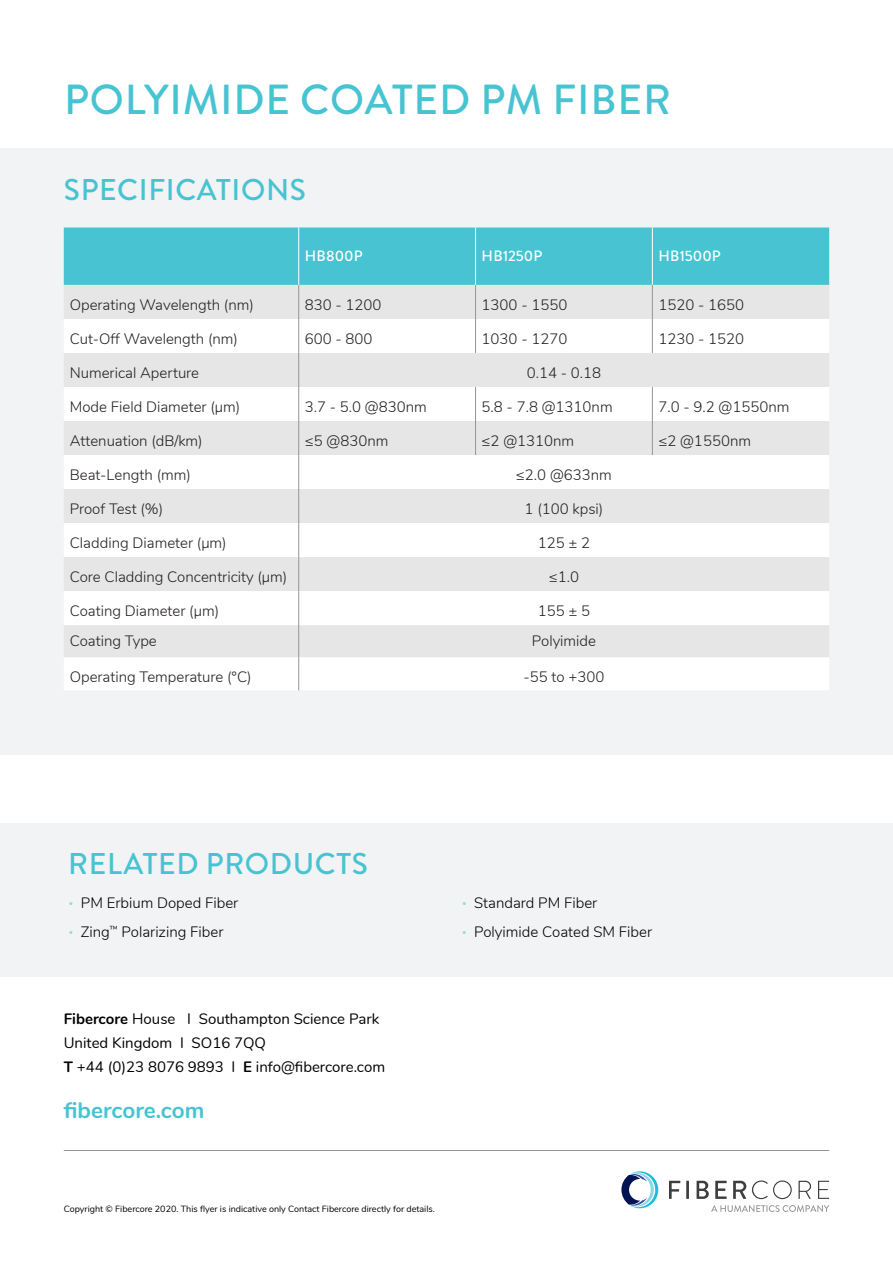
<style>
.page{position:relative;width:893px;height:1263px;background:#fff}
.page>*{position:absolute;margin:0;border:0;box-sizing:border-box;transform-origin:0 0}
.Main_heading{font:500 42px "Brandon Grotesque";letter-spacing:.02em;color:#47c3d2}
.Secondary_heading{font:500 30px "Brandon Grotesque";letter-spacing:.02em;color:#47c3d2}
.t1{font:700 22.5px "Nunito";color:#47c3d2}
.Table_text{font:300 15px "Nunito";color:#231f20}
.t2{font:300 15px "Nunito";color:#000}
.Address{font:15px "Nunito";color:#000}
.Table_title{font:500 15px "Brandon Grotesque";letter-spacing:.005em;color:#fff}
.t3{font:9px "Nunito";color:#000}
.s1{font-family:"Azo Sans";color:#99d8e2}
.s2{font-weight:700}
</style>
<div class="page">
<div style="left:0;top:149px;width:893px;height:606px;background:#f2f3f4"></div>
<div style="left:64px;top:227px;width:765px;height:58px;background:#47c3d2"></div>
<div style="left:64px;top:285px;width:765px;height:34px;background:#e6e6e6"></div>
<svg style="left:64px;top:319px;width:765px;height:371px;fill:#fff"></svg>
<hr style="left:298px;top:227px;width:1px;height:58px;background:#fff">
<hr style="left:475px;top:227px;width:1px;height:58px;background:#fff">
<hr style="left:652px;top:227px;width:1px;height:58px;background:#fff">
<hr style="left:298px;top:285px;width:1px;height:34px;background:#939598">
<hr style="left:475px;top:285px;width:1px;height:34px;background:#939598">
<hr style="left:652px;top:285px;width:1px;height:34px;background:#939598">
<hr style="left:298px;top:319px;width:1px;height:34px;background:#939598">
<hr style="left:475px;top:319px;width:1px;height:34px;background:#939598">
<hr style="left:652px;top:319px;width:1px;height:34px;background:#939598">
<hr style="left:298px;top:353px;width:1px;height:34px;background:#939598">
<hr style="left:298px;top:387px;width:1px;height:34px;background:#939598">
<hr style="left:475px;top:387px;width:1px;height:34px;background:#939598">
<hr style="left:652px;top:387px;width:1px;height:34px;background:#939598">
<hr style="left:298px;top:421px;width:1px;height:34px;background:#939598">
<hr style="left:475px;top:421px;width:1px;height:34px;background:#939598">
<hr style="left:652px;top:421px;width:1px;height:34px;background:#939598">
<hr style="left:298px;top:455px;width:1px;height:34px;background:#939598">
<hr style="left:298px;top:489px;width:1px;height:34px;background:#939598">
<hr style="left:298px;top:523px;width:1px;height:34px;background:#939598">
<hr style="left:298px;top:557px;width:1px;height:34px;background:#939598">
<hr style="left:298px;top:591px;width:1px;height:34px;background:#939598">
<hr style="left:298px;top:625px;width:1px;height:32px;background:#939598">
<hr style="left:298px;top:657px;width:1px;height:33px;background:#939598">
<hr style="left:64px;top:1150px;width:765px;height:1px;background:#939598">
<svg style="left:669px;top:1181px;width:11px;height:18px"></svg>
<hr style="left:686px;top:1181px;width:3px;height:18px;background:#3e3e3f">
<svg style="left:697px;top:1181px;width:12px;height:18px"></svg>
<svg style="left:715px;top:1181px;width:12px;height:18px"></svg>
<svg style="left:733px;top:1181px;width:13px;height:18px"></svg>
<svg style="left:752px;top:1180px;width:40px;height:19px"></svg>
<svg style="left:798px;top:1181px;width:13px;height:18px"></svg>
<svg style="left:818px;top:1181px;width:11px;height:18px"></svg>
<svg style="left:711px;top:1205px;width:118px;height:7px"></svg>
<svg style="left:621px;top:1171px;width:37px;height:37px"></svg>
<div style="left:0;top:848px;width:893px;height:129px;background:#f2f3f4"></div>
<div style="left:0;top:823px;width:893px;height:144px;background:#f2f3f4"></div>
<p class="Main_heading" style="left:64px;top:71px;width:608px">POLYIMIDE COATED PM FIBER</p>
<p class="Secondary_heading" style="left:64px;top:168px;width:244px">SPECIFICATIONS</p>
<p class="Table_title" style="left:305px;top:246px;width:59px">HB800P</p>
<p class="Table_title" style="left:482px;top:246px;width:62px">HB1250P</p>
<p class="Table_title" style="left:658px;top:246px;width:64px">HB1500P</p>
<p class="Table_text" style="left:70px;top:293px;width:186px">Operating Wavelength (nm)</p>
<p class="Table_text" style="left:305px;top:293px;width:78px">830 - 1200</p>
<p class="Table_text" style="left:482px;top:293px;width:87px">1300 - 1550</p>
<p class="Table_text" style="left:658px;top:293px;width:87px">1520 - 1650</p>
<p class="Table_text" style="left:70px;top:327px;width:170px">Cut-Off Wavelength (nm)</p>
<p class="Table_text" style="left:305px;top:327px;width:69px">600 - 800</p>
<p class="Table_text" style="left:482px;top:327px;width:87px">1030 - 1270</p>
<p class="Table_text" style="left:658px;top:327px;width:87px">1230 - 1520</p>
<p class="Table_text" style="left:70px;top:361px;width:131px">Numerical Aperture</p>
<p class="Table_text" style="left:527px;top:361px;width:76px">0.14 - 0.18</p>
<p class="Table_text" style="left:70px;top:395px;width:172px">Mode Field Diameter (μm)</p>
<p class="Table_text" style="left:305px;top:395px;width:124px">3.7 - 5.0 @830nm</p>
<p class="Table_text" style="left:482px;top:395px;width:133px">5.8 - 7.8 @1310nm</p>
<p class="Table_text" style="left:658px;top:395px;width:133px">7.0 - 9.2 @1550nm</p>
<p class="Table_text" style="left:70px;top:429px;width:134px">Attenuation (dB/km)</p>
<p class="Table_text" style="left:305px;top:429px;width:85px">≤5 @830nm</p>
<p class="Table_text" style="left:482px;top:429px;width:94px">≤2 @1310nm</p>
<p class="Table_text" style="left:658px;top:429px;width:94px">≤2 @1550nm</p>
<p class="Table_text" style="left:70px;top:463px;width:123px">Beat-Length (mm)</p>
<p class="Table_text" style="left:516px;top:463px;width:97px">≤2.0 @633nm</p>
<p class="Table_text" style="left:70px;top:497px;width:95px">Proof Test (%)</p>
<p class="Table_text" style="left:525px;top:497px;width:80px">1 (100 kpsi)</p>
<p class="Table_text" style="left:70px;top:531px;width:158px">Cladding Diameter (μm)</p>
<p class="Table_text" style="left:538px;top:531px;width:54px">125 ± 2</p>
<p class="Table_text" style="left:70px;top:565px;width:219px">Core Cladding Concentricity (μm)</p>
<p class="Table_text" style="left:549px;top:565px;width:32px">≤1.0</p>
<p class="Table_text" style="left:70px;top:599px;width:151px">Coating Diameter (μm)</p>
<p class="Table_text" style="left:538px;top:599px;width:54px">155 ± 5</p>
<p class="Table_text" style="left:70px;top:630px;width:89px">Coating Type</p>
<p class="Table_text" style="left:532px;top:630px;width:66px">Polyimide</p>
<p class="Table_text" style="left:70px;top:665px;width:183px">Operating Temperature (°C)</p>
<p class="Table_text" style="left:523px;top:665px;width:82px">-55 to +300</p>
<p class="Secondary_heading" style="left:68px;top:843px;width:301px">RELATED PRODUCTS</p>
<p class="t2" style="left:68px;top:892px;width:172px"><span class="s1">•</span> PM Erbium Doped Fiber</p>
<p class="t2" style="left:68px;top:921px;width:157px"><span class="s1">•</span> Zing<sup>™</sup> Polarizing Fiber</p>
<p class="t2" style="left:81px;top:915px;width:154px">Cables and Connectors</p>
<p class="Address" style="left:64px;top:1007px;width:317px"><span class="s2">Fibercore</span> House I Southampton Science Park</p>
<p class="Address" style="left:64px;top:1031px;width:204px">United Kingdom I SO16 7QQ</p>
<p class="Address" style="left:64px;top:1055px;width:323px"><span class="s2">T</span> +44 (0)23 8076 9893 I <span class="s2">E</span> info@fibercore.com</p>
<p class="t1" style="left:64px;top:1094px;width:142px">fibercore.com</p>
<p class="t2" style="left:461px;top:892px;width:137px"><span class="s1">•</span> Standard PM Fiber</p>
<p class="t2" style="left:461px;top:921px;width:192px"><span class="s1">•</span> Polyimide Coated SM Fiber</p>
<p class="t3" style="left:64px;top:1202px;width:372px">Copyright © Fibercore 2020. This flyer is indicative only Contact Fibercore directly for details.</p>
</div>
